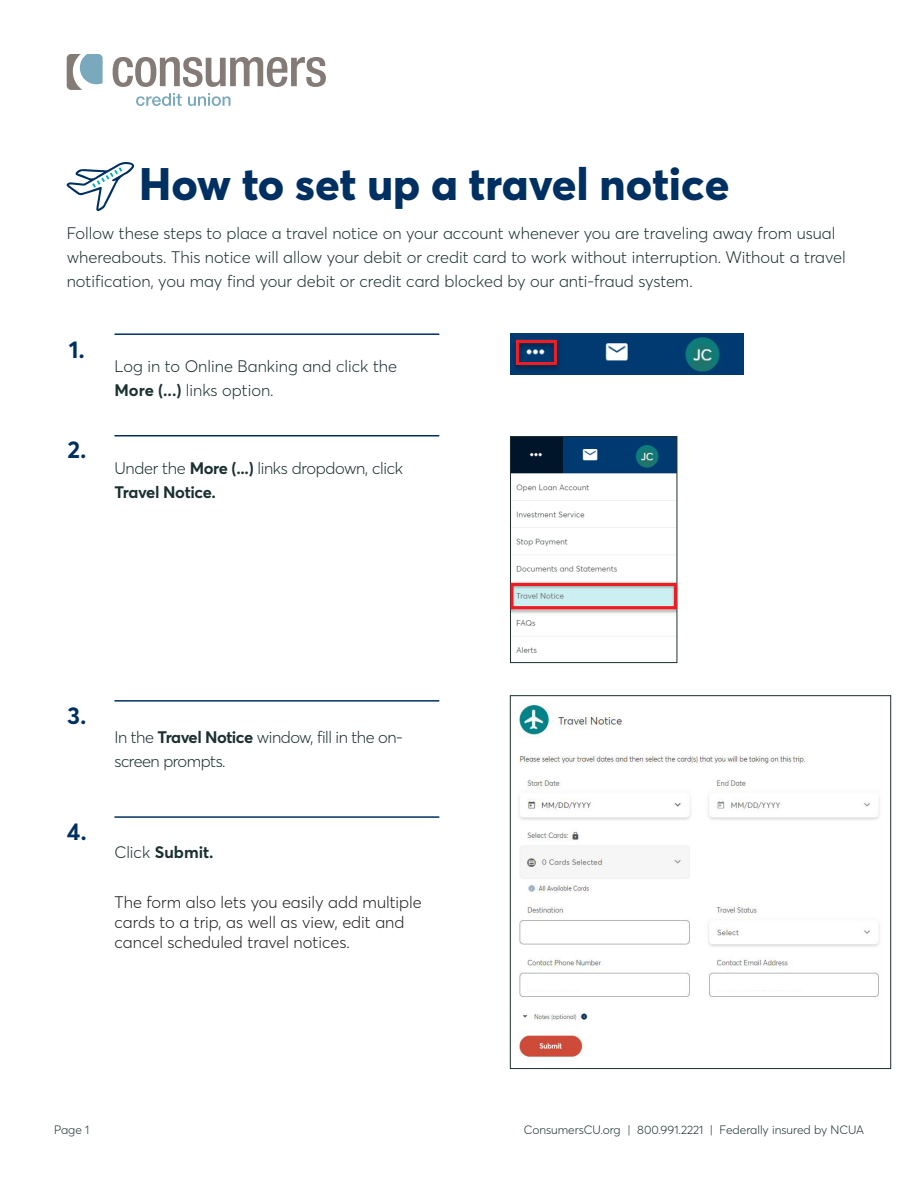
<style>
.page{position:relative;width:918px;height:1188px;background:#fff}
.page>*{position:absolute;margin:0;border:0;box-sizing:border-box;transform-origin:0 0}
.t1{font:800 45px "Averta Std";color:#003062}
.t2{font:700 24px "Averta Std";color:#003062}
.t3{font:300 16.5px/24px "Averta Std";color:#1b3030}
.t4{font:300 16.5px/19.8px "Averta Std";color:#231f20}
.t5{font:300 16.5px/24px "Averta Std";letter-spacing:-.03em;color:#1b3030}
.t6{font:300 16.5px/24px "Averta Std";letter-spacing:-.02em;color:#1b3030}
.t7{font:700 16.5px "Averta Std";color:#1b3030}
.t8{font:300 12px "Averta Std";color:#1b3030}
.s1{font-weight:700}
.s2{font-weight:300}
</style>
<div class="page">
<svg style="left:113px;top:57px;width:213px;height:30px"></svg>
<svg style="left:67px;top:54px;width:36px;height:36px"></svg>
<svg style="left:136px;top:93px;width:46px;height:13px"></svg>
<svg style="left:188px;top:93px;width:43px;height:13px"></svg>
<hr style="left:114px;top:333px;width:325px;height:2px;background:#003062">
<hr style="left:114px;top:435px;width:325px;height:2px;background:#003062">
<hr style="left:114px;top:700px;width:325px;height:2px;background:#003062">
<hr style="left:114px;top:816px;width:325px;height:2px;background:#003062">
<svg style="left:67px;top:162px;width:67px;height:50px"></svg>
<img style="left:510px;top:333px;width:233px;height:42px">
<img style="left:512px;top:438px;width:163px;height:215px">
<div style="left:510px;top:436px;width:167px;height:227px;border:1px solid #1b3030"></div>
<div style="left:516px;top:340px;width:41px;height:25px;border:3px solid #ee1d23"></div>
<div style="left:510px;top:583px;width:167px;height:26px;border:3px solid #ee1d23"></div>
<img style="left:519px;top:704px;width:361px;height:356px">
<div style="left:510px;top:696px;width:381px;height:373px;border:1px solid #1b3030"></div>
<div style="left:528px;top:979px;width:54px;height:11px;background:#fff"></div>
<div style="left:716px;top:979px;width:87px;height:11px;background:#fff"></div>
<p class="t1" style="left:139px;top:152px;width:592px">How to set up a travel notice</p>
<p class="t3" style="left:67px;top:220px;width:781px">Follow these steps to place a travel notice on your account whenever you are traveling away from usual whereabouts. This notice will allow your debit or credit card to work without interruption. Without a travel notification, you may find your debit or credit card blocked by our anti-fraud system.</p>
<p class="t2" style="left:69px;top:332px;width:18px">1.</p>
<p class="t2" style="left:67px;top:433px;width:21px">2.</p>
<p class="t3" style="left:114px;top:354px;width:284px">Log in to Online Banking and click the<br><span class="s1">More (...)</span> links option.</p>
<p class="t6" style="left:114px;top:455px;width:290px">Under the <span class="s1">More (...)</span> links dropdown, click<br><span class="s1">Travel Notice.</span></p>
<p class="t2" style="left:67px;top:698px;width:21px">3.</p>
<p class="t2" style="left:67px;top:814px;width:21px">4.</p>
<p class="t5" style="left:114px;top:725px;width:290px">In the <span class="s1">Travel Notice</span> window, fill in the on&shy;screen prompts.</p>
<p class="t7" style="left:114px;top:841px;width:101px"><span class="s2">Click</span> Submit.</p>
<p class="t4" style="left:114px;top:892px;width:309px">The form also lets you easily add multiple cards to a trip, as well as view, edit and cancel scheduled travel notices.</p>
<p class="t8" style="left:54px;top:1122px;width:37px">Page 1</p>
<p class="t8" style="left:524px;top:1122px;width:342px">ConsumersCU.org | 800.991.2221 | Federally insured by NCUA</p>
</div>
